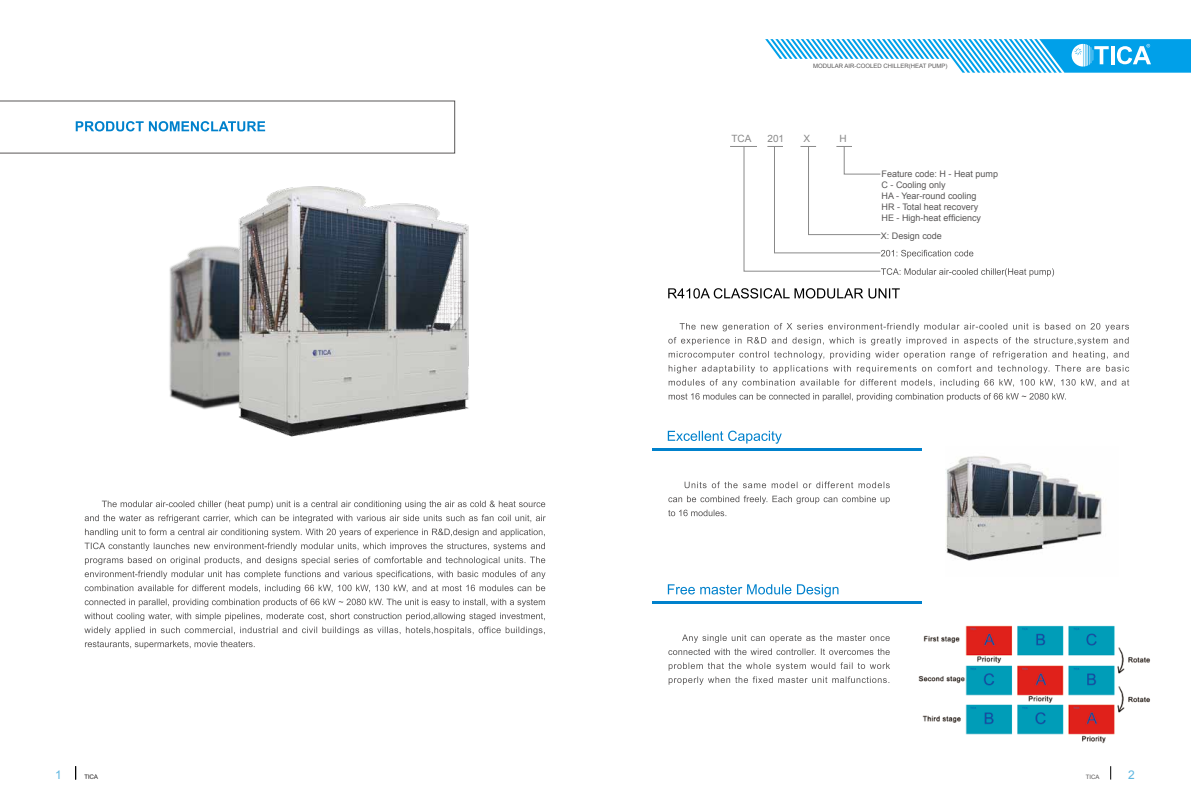
<style>
.page{position:relative;width:1191px;height:808px;background:#fff}
.page>*{position:absolute;margin:0;border:0;box-sizing:border-box;transform-origin:0 0}
.t1{font:12px "Arial";color:#5fb7e1}
.t2{font:10px "Arial";color:#898989}
.t3{font:9px/11px "Arial";color:#595757}
.t4{font:6px "Arial";color:#595757}
</style>
<div class="page">
<svg style="left:1110px;top:766px;width:1px;height:13px"></svg>
<svg style="left:765px;top:39px;width:426px;height:34px"></svg>
<svg style="left:0;top:101px;width:455px;height:52px"></svg>
<svg style="left:75px;top:766px;width:1px;height:13px"></svg>
<svg style="left:84px;top:774px;width:14px;height:5px"></svg>
<svg style="left:668px;top:288px;width:232px;height:11px"></svg>
<img style="left:169px;top:186px;width:300px;height:251px">
<hr style="left:652px;top:448px;width:270px;height:2px;background:#0081cc">
<hr style="left:652px;top:601px;width:270px;height:2px;background:#0081cc">
<img style="left:945px;top:456px;width:157px;height:105px">
<img style="left:918px;top:625px;width:232px;height:118px">
<svg style="left:85px;top:641px;width:170px;height:8px"></svg>
<svg style="left:84px;top:613px;width:461px;height:22px"></svg>
<svg style="left:85px;top:500px;width:461px;height:107px"></svg>
<svg style="left:668px;top:393px;width:397px;height:8px"></svg>
<svg style="left:668px;top:379px;width:461px;height:8px"></svg>
<svg style="left:668px;top:365px;width:461px;height:8px"></svg>
<svg style="left:668px;top:351px;width:460px;height:8px"></svg>
<svg style="left:668px;top:337px;width:460px;height:8px"></svg>
<svg style="left:679px;top:323px;width:450px;height:8px"></svg>
<svg style="left:668px;top:510px;width:58px;height:6px"></svg>
<svg style="left:668px;top:496px;width:221px;height:8px"></svg>
<svg style="left:684px;top:482px;width:205px;height:6px"></svg>
<svg style="left:668px;top:662px;width:222px;height:23px"></svg>
<svg style="left:668px;top:634px;width:221px;height:21px"></svg>
<svg style="left:668px;top:431px;width:113px;height:13px"></svg>
<svg style="left:668px;top:584px;width:170px;height:13px"></svg>
<svg style="left:730px;top:146px;width:324px;height:131px"></svg>
<p class="t4" style="left:813px;top:62px;width:136px">MODULAR AIR-COOLED CHILLER(HEAT PUMP)</p>
<p class="t2" style="left:731px;top:132px;width:22px">TCA</p>
<p class="t2" style="left:767px;top:132px;width:18px">201</p>
<p class="t2" style="left:803px;top:132px;width:8px">X</p>
<p class="t2" style="left:839px;top:132px;width:9px">H</p>
<p class="t3" style="left:881px;top:168px;width:118px">Feature code: H - Heat pump<br>C - Cooling only<br>HA - Year-round cooling<br>HR - Total heat recovery<br>HE - High-heat efficiency</p>
<p class="t3" style="left:880px;top:230px;width:63px">X: Design code</p>
<h1 class="t1" style="left:55px;top:766px;width:8px">1</h1>
<p class="t4" style="left:84px;top:772px;width:15px">TICA</p>
<p class="t4" style="left:1085px;top:772px;width:15px">TICA</p>
<h1 class="t1" style="left:1128px;top:766px;width:8px">2</h1>
</div>
